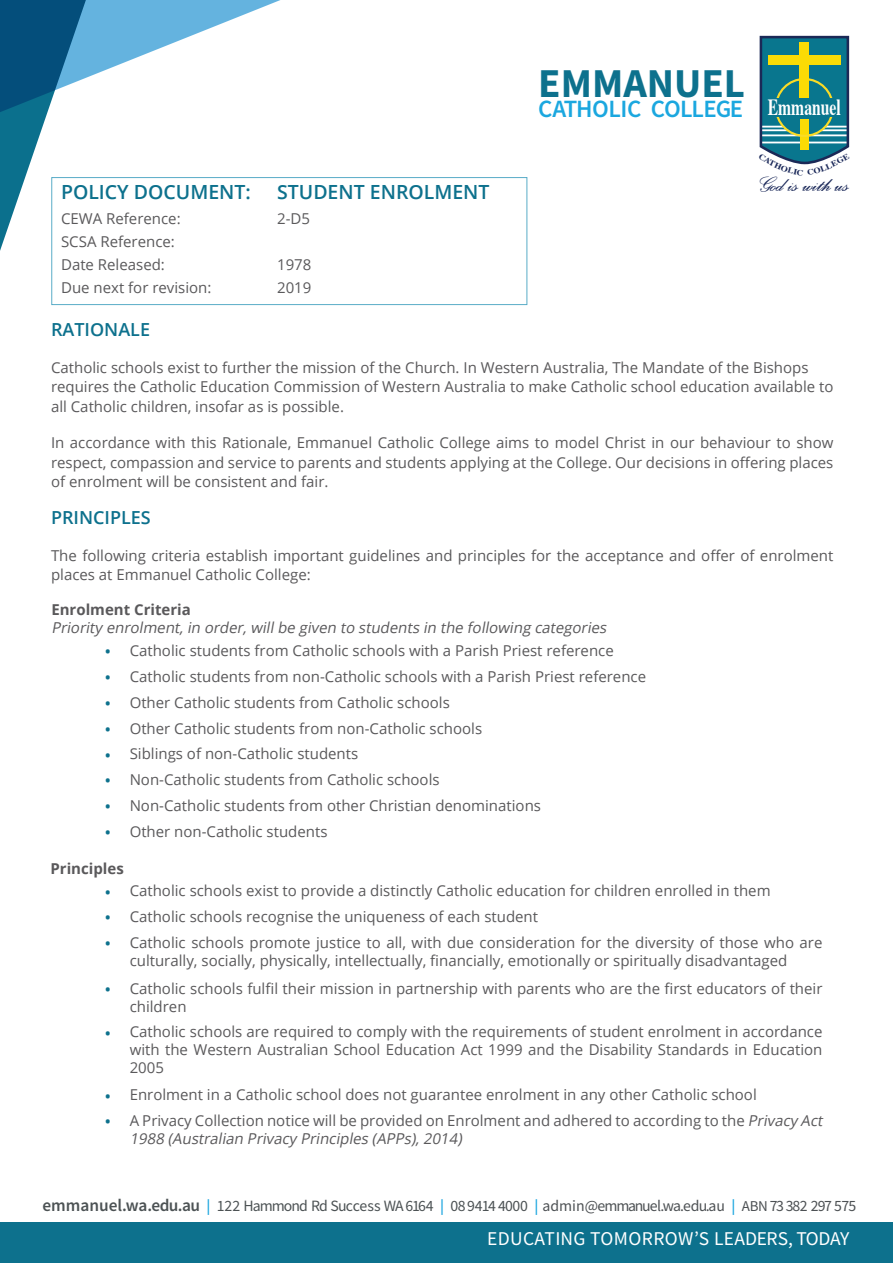
<style>
.page{position:relative;width:893px;height:1263px;background:#fff}
.page>*{position:absolute;margin:0;border:0;box-sizing:border-box;transform-origin:0 0}
.t1{font:700 41.1px "Source Sans Pro";color:#0d718d}
.t2{font:600 27px "Palace Script";color:#192758}
.t3{font:600 24.9px "Source Sans Pro";letter-spacing:-.035em;color:#1ba7df}
.t4{font:700 23.1px "Times";color:#fff;scale:.68 1}
.t5{font:19.5px "Source Sans Pro";letter-spacing:.02em;color:#fff}
.Paragraph_Style23{font:600 19.5px "Open Sans";color:#0d718d}
.Paragraph_Style23-2{font:600 18px "Open Sans";color:#0d718d}
.Paragraph_Style23-3{font:18px "Open Sans";color:#0d718d}
.t6{font:15.75px "Source Sans Pro";letter-spacing:-.05em;color:#4c5254}
.Paragraph_Style23-4{font:15px/19.5px "Open Sans";color:#5a595b}
.Paragraph_Style23-5{font:italic 15px "Open Sans";color:#5a595b}
.Paragraph_Style23-6{font:700 15px "Open Sans";color:#5a595b}
.s1{font-style:italic}
.s2{font-weight:600;font-size:17.4px}
.s3{font-weight:600;color:#1da6df}
.s4{color:#4d5154}
.s5{font-size:15px;color:#4d5154}
</style>
<div class="page">
<svg style="left:0;top:0;width:280px;height:251px"></svg>
<div style="left:51px;top:177px;width:476px;height:128px;border:1px solid #2f97b9"></div>
<div style="left:0;top:1223px;width:893px;height:40px;background:#0d718d"></div>
<svg style="left:759px;top:35px;width:91px;height:130px;background:#498d82"></svg>
<p class="Paragraph_Style23" style="left:61px;top:179px;width:191px">POLICY DOCUMENT:</p>
<p class="Paragraph_Style23" style="left:277px;top:179px;width:214px">STUDENT ENROLMENT</p>
<p class="Paragraph_Style23-4" style="left:61px;top:209px;width:121px">CEWA Reference:</p>
<p class="Paragraph_Style23-4" style="left:277px;top:209px;width:34px">2-D5</p>
<p class="Paragraph_Style23-4" style="left:61px;top:232px;width:115px">SCSA Reference:</p>
<p class="Paragraph_Style23-4" style="left:61px;top:255px;width:105px">Date Released:</p>
<p class="Paragraph_Style23-4" style="left:277px;top:255px;width:36px">1978</p>
<p class="Paragraph_Style23-4" style="left:61px;top:278px;width:152px">Due next for revision:</p>
<p class="Paragraph_Style23-4" style="left:277px;top:278px;width:36px">2019</p>
<p class="t1" style="left:538px;top:55px;width:208px">EMMANUEL</p>
<p class="t3" style="left:538px;top:93px;width:207px">CATHOLIC COLLEGE</p>
<p class="t4" style="left:768px;top:86px;width:109px">Emmanuel</p>
<p class="t2" style="left:759px;top:167px;width:91px">God is with us</p>
<p class="Paragraph_Style23-2" style="left:51px;top:318px;width:101px">RATIONALE</p>
<p class="Paragraph_Style23-4" style="left:51px;top:357px;width:784px">Catholic schools exist to further the mission of the Church. In Western Australia, The Mandate of the Bishops requires the Catholic Education Commission of Western Australia to make Catholic school education available to all Catholic children, insofar as is possible.</p>
<p class="Paragraph_Style23-4" style="left:51px;top:433px;width:784px;text-align:justify">In accordance with this Rationale, Emmanuel Catholic College aims to model Christ in our behaviour to show respect, compassion and service to parents and students applying at the College. Our decisions in offering places of enrolment will be consistent and fair.</p>
<p class="Paragraph_Style23-2" style="left:51px;top:505px;width:101px">PRINCIPLES</p>
<p class="Paragraph_Style23-4" style="left:51px;top:545px;width:784px">The following criteria establish important guidelines and principles for the acceptance and offer of enrolment places at Emmanuel Catholic College:</p>
<p class="Paragraph_Style23-6" style="left:51px;top:599px;width:141px">Enrolment Criteria</p>
<p class="Paragraph_Style23-5" style="left:51px;top:618px;width:560px">Priority enrolment,in order,willbe given to students in the following categories</p>
<p class="Paragraph_Style23-3" style="left:105px;top:640px;width:8px">•</p>
<p class="Paragraph_Style23-4" style="left:130px;top:641px;width:486px">Catholic students from Catholic schools with a Parish Priest reference</p>
<p class="Paragraph_Style23-3" style="left:105px;top:665px;width:8px">•</p>
<p class="Paragraph_Style23-4" style="left:130px;top:666px;width:518px">Catholic students from non-Catholic schools with a Parish Priest reference</p>
<p class="Paragraph_Style23-3" style="left:105px;top:691px;width:8px">•</p>
<p class="Paragraph_Style23-4" style="left:130px;top:692px;width:322px">Other Catholic students from Catholic schools</p>
<p class="Paragraph_Style23-3" style="left:105px;top:717px;width:8px">•</p>
<p class="Paragraph_Style23-4" style="left:130px;top:718px;width:354px">Other Catholic students from non-Catholic schools</p>
<p class="Paragraph_Style23-3" style="left:105px;top:743px;width:8px">•</p>
<p class="Paragraph_Style23-4" style="left:130px;top:744px;width:230px">Siblings of non-Catholic students</p>
<p class="Paragraph_Style23-3" style="left:105px;top:768px;width:8px">•</p>
<p class="Paragraph_Style23-4" style="left:130px;top:769px;width:311px">Non-Catholic students from Catholic schools</p>
<p class="Paragraph_Style23-3" style="left:105px;top:794px;width:8px">•</p>
<p class="Paragraph_Style23-4" style="left:130px;top:795px;width:413px">Non-Catholic students from other Christian denominations</p>
<p class="Paragraph_Style23-3" style="left:105px;top:820px;width:8px">•</p>
<p class="Paragraph_Style23-4" style="left:130px;top:821px;width:199px">Other non-Catholic students</p>
<p class="Paragraph_Style23-6" style="left:51px;top:858px;width:75px">Principles</p>
<p class="Paragraph_Style23-3" style="left:105px;top:880px;width:8px">•</p>
<p class="Paragraph_Style23-4" style="left:130px;top:881px;width:642px">Catholic schools exist to provide a distinctly Catholic education for children enrolled in them</p>
<p class="Paragraph_Style23-3" style="left:105px;top:905px;width:8px">•</p>
<p class="Paragraph_Style23-4" style="left:130px;top:906px;width:410px">Catholic schools recognise the uniqueness of each student</p>
<p class="Paragraph_Style23-3" style="left:105px;top:931px;width:8px">•</p>
<p class="Paragraph_Style23-4" style="left:130px;top:933px;width:694px;line-height:18px">Catholic schools promote justice to all, with due consideration for the diversity of those who are culturally, socially, physically, intellectually, financially, emotionally or spiritually disadvantaged</p>
<p class="Paragraph_Style23-3" style="left:105px;top:977px;width:8px">•</p>
<p class="Paragraph_Style23-4" style="left:130px;top:979px;width:694px;line-height:18px">Catholic schools fulfil their mission in partnership with parents who are the first educators of their children</p>
<p class="Paragraph_Style23-3" style="left:105px;top:1021px;width:8px">•</p>
<p class="Paragraph_Style23-4" style="left:130px;top:1022px;width:694px;line-height:18px;text-align:justify">Catholic schools are required to comply with the requirements of student enrolment in accordance with the Western Australian School Education Act 1999 and the Disability Standards in Education 2005</p>
<p class="Paragraph_Style23-3" style="left:105px;top:1084px;width:8px">•</p>
<p class="Paragraph_Style23-4" style="left:130px;top:1085px;width:629px">Enrolment in a Catholic school does not guarantee enrolment in any other Catholic school</p>
<p class="Paragraph_Style23-3" style="left:105px;top:1109px;width:8px">•</p>
<p class="Paragraph_Style23-4" style="left:130px;top:1111px;width:698px;line-height:18px">A Privacy Collection notice will be provided on Enrolment and adhered to according to the <span class="s1">Privacy Act<br>1988 (Australian Privacy Principles (APPs),2014)</span></p>
<p class="t6" style="left:42px;top:1196px;width:815px"><span class="s2">emmanuel.wa.edu.au</span> <span class="s3">|</span> 122 Hammond Rd Success WA 6164 <span class="s3">|</span> 08 9414 4000 <span class="s3">|</span> <span class="s4">admin@emmanuel.wa.edu.au</span> <span class="s3">|</span> <span class="s5">ABN</span> <span class="s4">73 382 297 575</span></p>
<p class="t5" style="left:487px;top:1226px;width:364px">EDUCATING TOMORROW’S LEADERS, TODAY</p>
</div>
